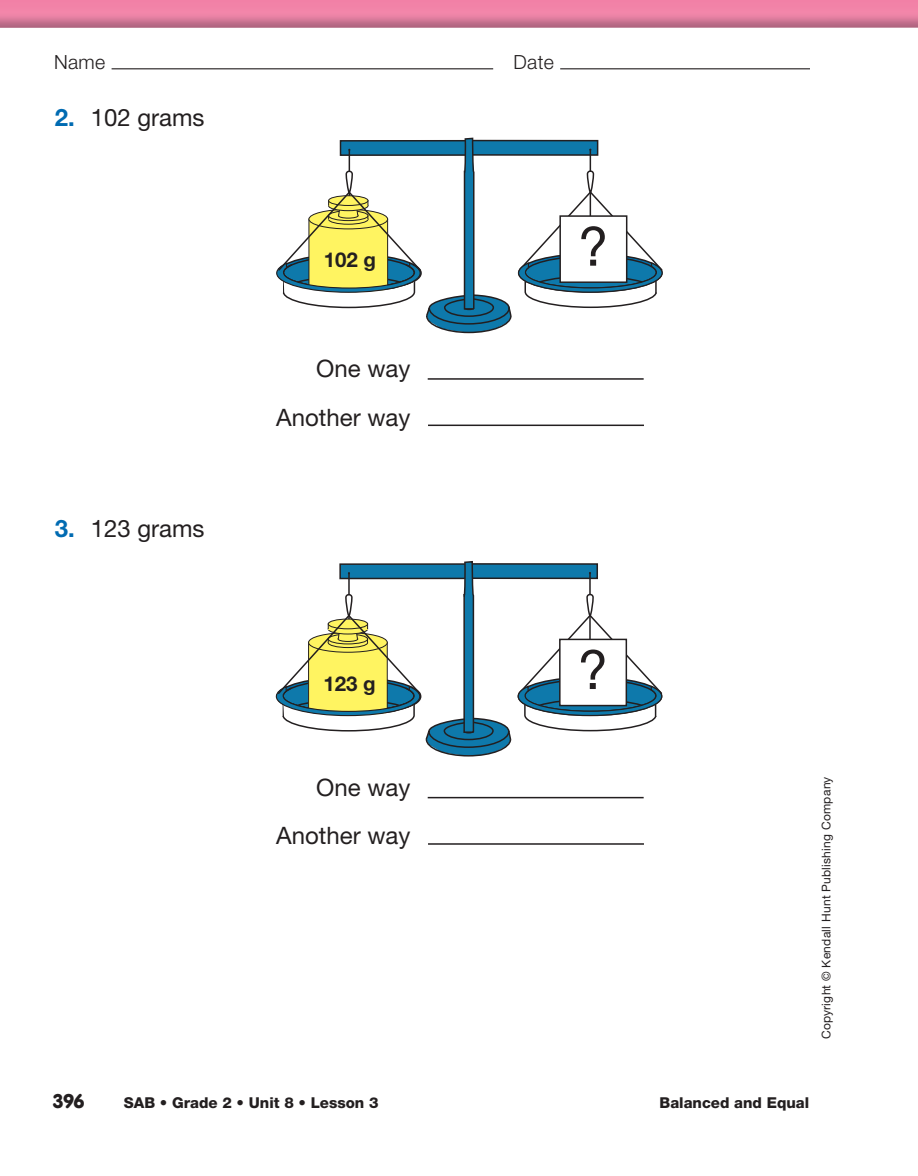
<style>
.page{position:relative;width:918px;height:1176px;background:#fff}
.page>*{position:absolute;margin:0;border:0;box-sizing:border-box;transform-origin:0 0}
.t1{font:54px "Helvetica Neue";color:#231f20}
.t2{font:24px/48.3px "Helvetica Neue";color:#231f20;text-align:right}
.t3{font:700 20.55px "Helvetica Neue";color:#231f20}
.t4{font:300 19.5px "Helvetica Neue";letter-spacing:.02em;color:#231f20}
.t5{font:900 19.5px "VAG Rounded Std";color:#231f20}
.t6{font:800 15px "Helvetica Neue";color:#231f20}
.t7{font:12px "Helvetica Neue";letter-spacing:.02em;color:#231f20}
.s1{font-weight:700;color:#006bb2}
</style>
<div class="page">
<div style="left:0;top:0;width:918px;height:13px;background:#f282a7"></div>
<img style="left:0;top:13px;width:918px;height:15px">
<hr style="left:112px;top:68px;width:381px;height:1px;background:#231f20">
<hr style="left:560px;top:68px;width:250px;height:1px;background:#231f20">
<svg style="left:275px;top:561px;width:388px;height:196px"></svg>
<hr style="left:428px;top:796px;width:216px;height:2px;background:#231f20">
<hr style="left:428px;top:843px;width:216px;height:1px;background:#231f20">
<svg style="left:276px;top:137px;width:387px;height:197px"></svg>
<hr style="left:428px;top:378px;width:216px;height:1px;background:#231f20">
<hr style="left:428px;top:424px;width:216px;height:2px;background:#231f20">
<p class="t4" style="left:54px;top:55px;width:53px">Name</p>
<p class="t4" style="left:513px;top:55px;width:42px">Date</p>
<p class="t2" style="left:55px;top:95px;width:151px"><span class="s1">2.</span> 102 grams</p>
<p class="t2" style="left:55px;top:506px;width:151px"><span class="s1">3.</span> 123 grams</p>
<p class="t3" style="left:324px;top:253px;width:54px">102 g</p>
<p class="t2" style="left:276px;top:347px;width:136px">One way<br>Another way</p>
<h1 class="t1" style="left:578px;top:227px;width:32px">?</h1>
<p class="t5" style="left:53px;top:1092px;width:33px">396</p>
<p class="t3" style="left:323px;top:676px;width:54px">123 g</p>
<h1 class="t1" style="left:578px;top:650px;width:32px">?</h1>
<p class="t2" style="left:276px;top:765px;width:136px">One way<br>Another way</p>
<p class="t7" style="left:822px;top:1039px;width:264px;rotate:-90deg">Copyright © Kendall Hunt Publishing Company</p>
<p class="t6" style="left:124px;top:1097px;width:256px">SAB • Grade 2 • Unit 8 • Lesson 3</p>
<p class="t6" style="left:660px;top:1097px;width:151px">Balanced and Equal</p>
</div>
